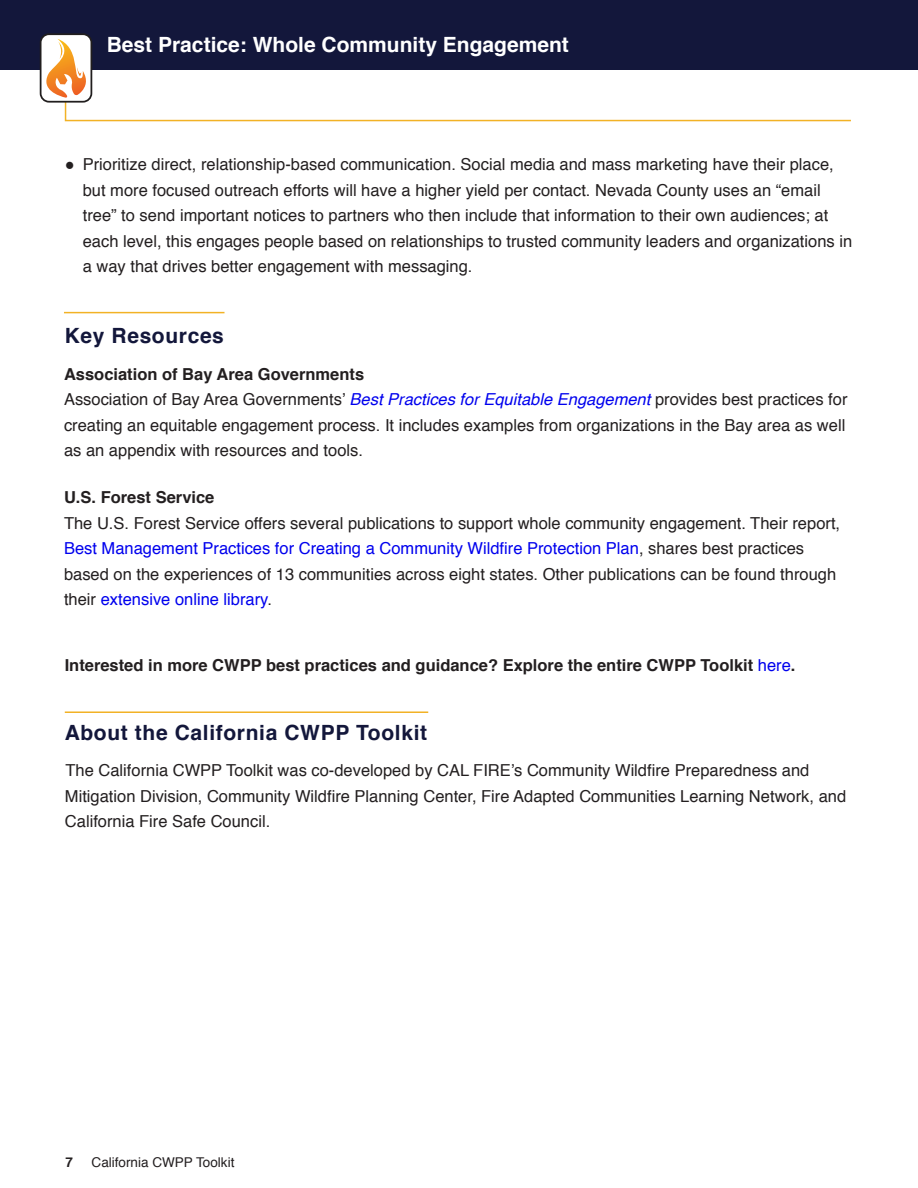
<style>
.page{position:relative;width:918px;height:1188px;background:#fff}
.page>*{position:absolute;margin:0;border:0;box-sizing:border-box;transform-origin:0 0}
.t1{font:700 21px "Helvetica";letter-spacing:.03em;color:#13173b}
.t2{font:700 21px "Helvetica";color:#fff}
.t3{font:16.5px/25.5px "Helvetica";color:#231f20}
.t4{font:700 16.5px "Helvetica";color:#231f20}
.t5{font:13.5px "Helvetica";color:#231f20}
.t6{font:700 13.5px "Helvetica";color:#231f20}
.s1{font-style:italic;color:#00e}
.s2{color:#00e}
.s3{font-weight:400;color:#00e}
</style>
<div class="page">
<div style="left:0;top:0;width:918px;height:70px;background:#13173b"></div>
<div style="left:41px;top:34px;width:50px;height:68px;background:#fff;border-radius:8px"></div>
<div style="left:40px;top:33px;width:52px;height:70px;border:2px solid #211e1e;border-radius:8px"></div>
<svg style="left:40px;top:39px;width:811px;height:83px"></svg>
<hr style="left:64px;top:312px;width:161px;height:1px;background:#f2b225">
<hr style="left:65px;top:711px;width:363px;height:2px;background:#f2b225">
<p class="t2" style="left:107px;top:35px;width:464px">Best Practice: Whole Community Engagement</p>
<p class="t3" style="left:83px;top:153px;width:771px;text-indent:-18px">● Prioritize direct, relationship-based communication. Social media and mass marketing have their place, but more focused outreach efforts will have a higher yield per contact. Nevada County uses an “email tree” to send important notices to partners who then include that information to their own audiences; at each level, this engages people based on relationships to trusted community leaders and organizations in a way that drives better engagement with messaging.</p>
<p class="t1" style="left:65px;top:327px;width:161px">Key Resources</p>
<p class="t4" style="left:64px;top:367px;width:302px">Association of Bay Area Governments</p>
<p class="t3" style="left:64px;top:388px;width:785px">Association of Bay Area Governments’ <span class="s1">Best Practices for Equitable Engagement</span> provides best practices for creating an equitable engagement process. It includes examples from organizations in the Bay area as well as an appendix with resources and tools.</p>
<p class="t4" style="left:64px;top:490px;width:152px">U.S. Forest Service</p>
<p class="t3" style="left:64px;top:511px;width:778px">The U.S. Forest Service offers several publications to support whole community engagement. Their report, <span class="s2">Best Management Practices for Creating a Community Wildfire Protection Plan</span>, shares best practices based on the experiences of 13 communities across eight states. Other publications can be found through their <span class="s2">extensive online library</span>.</p>
<p class="t4" style="left:65px;top:658px;width:732px">Interested in more CWPP best practices and guidance? Explore the entire CWPP Toolkit <span class="s3">here</span>.</p>
<p class="t1" style="left:65px;top:724px;width:364px">About the California CWPP Toolkit</p>
<p class="t3" style="left:65px;top:759px;width:783px">The California CWPP Toolkit was co-developed by CAL FIRE’s Community Wildfire Preparedness and<br>Mitigation Division, Community Wildfire Planning Center, Fire Adapted Communities Learning Network, and<br>California Fire Safe Council.</p>
<p class="t6" style="left:65px;top:1156px;width:9px">7</p>
<p class="t5" style="left:92px;top:1156px;width:144px">California CWPP Toolkit</p>
</div>
